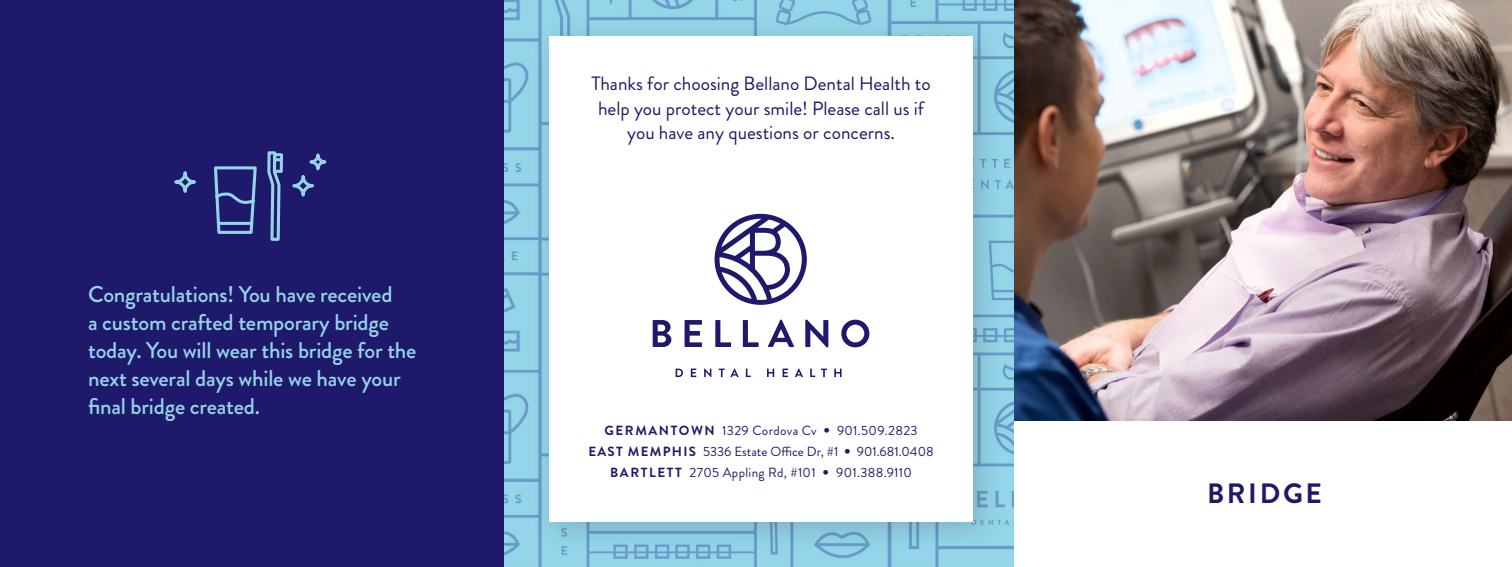
<style>
.page{position:relative;width:1512px;height:567px;background:#fff}
.page>*{position:absolute;margin:0;border:0;box-sizing:border-box;transform-origin:0 0}
.t1{font:700 28px "Brandon Grotesque";letter-spacing:.095em;color:#1e196a}
.t2{font:500 22.75px/28px "Brandon Grotesque";letter-spacing:-.01em;color:#95d3e9}
.t3{font:19.25px/24.5px "Brandon Grotesque";color:#1e196a;text-align:center}
.t4{font:13.3px/21.2px "Brandon Grotesque";letter-spacing:.025em;color:#1e196a;text-align:center}
.s1{font-weight:700}
.s2{font-family:"Avenir LT Std"}
</style>
<div class="page">
<div style="left:0;top:0;width:504px;height:567px;background:#1e196a"></div>
<img style="left:1013px;top:0;width:499px;height:420px">
<img style="left:504px;top:0;width:509px;height:567px">
<div style="left:528px;top:15px;width:477px;height:539px;background:#000;opacity:.17"></div>
<div style="left:549px;top:37px;width:424px;height:485px;background:#fff"></div>
<svg style="left:653px;top:320px;width:18px;height:27px"></svg>
<svg style="left:685px;top:320px;width:17px;height:27px"></svg>
<svg style="left:715px;top:320px;width:16px;height:27px"></svg>
<svg style="left:743px;top:320px;width:16px;height:27px"></svg>
<svg style="left:768px;top:320px;width:26px;height:27px"></svg>
<svg style="left:805px;top:320px;width:23px;height:27px"></svg>
<svg style="left:841px;top:320px;width:28px;height:27px"></svg>
<svg style="left:676px;top:369px;width:7px;height:8px"></svg>
<svg style="left:691px;top:369px;width:5px;height:8px"></svg>
<svg style="left:704px;top:368px;width:7px;height:9px"></svg>
<svg style="left:719px;top:368px;width:20px;height:9px"></svg>
<svg style="left:746px;top:369px;width:5px;height:8px"></svg>
<svg style="left:767px;top:369px;width:7px;height:8px"></svg>
<svg style="left:783px;top:369px;width:5px;height:8px"></svg>
<svg style="left:795px;top:368px;width:8px;height:9px"></svg>
<svg style="left:810px;top:369px;width:5px;height:8px"></svg>
<svg style="left:821px;top:369px;width:6px;height:8px"></svg>
<svg style="left:834px;top:369px;width:8px;height:8px"></svg>
<svg style="left:715px;top:214px;width:92px;height:91px"></svg>
<svg style="left:174px;top:151px;width:153px;height:90px"></svg>
<p class="t2" style="left:88px;top:280px;width:330px">Congratulations! You have received<br>a custom crafted temporary bridge today. You will wear this bridge for the next several days while we have your final bridge created.</p>
<p class="t3" style="left:591px;top:72px;width:341px">Thanks for choosing Bellano Dental Health to help you protect your smile! Please call us if you have any questions or concerns.</p>
<p class="t4" style="left:588px;top:420px;width:347px"><span class="s1">GERMANTOWN</span> 1329 Cordova Cv <span class="s2">•</span> 901.509.2823<br><span class="s1">EAST MEMPHIS</span> 5336 Estate Office Dr, #1 <span class="s2">•</span> 901.681.0408<br><span class="s1">BARTLETT</span> 2705 Appling Rd, #101 <span class="s2">•</span> 901.388.9110</p>
<p class="t1" style="left:1207px;top:474px;width:117px">BRIDGE</p>
</div>
